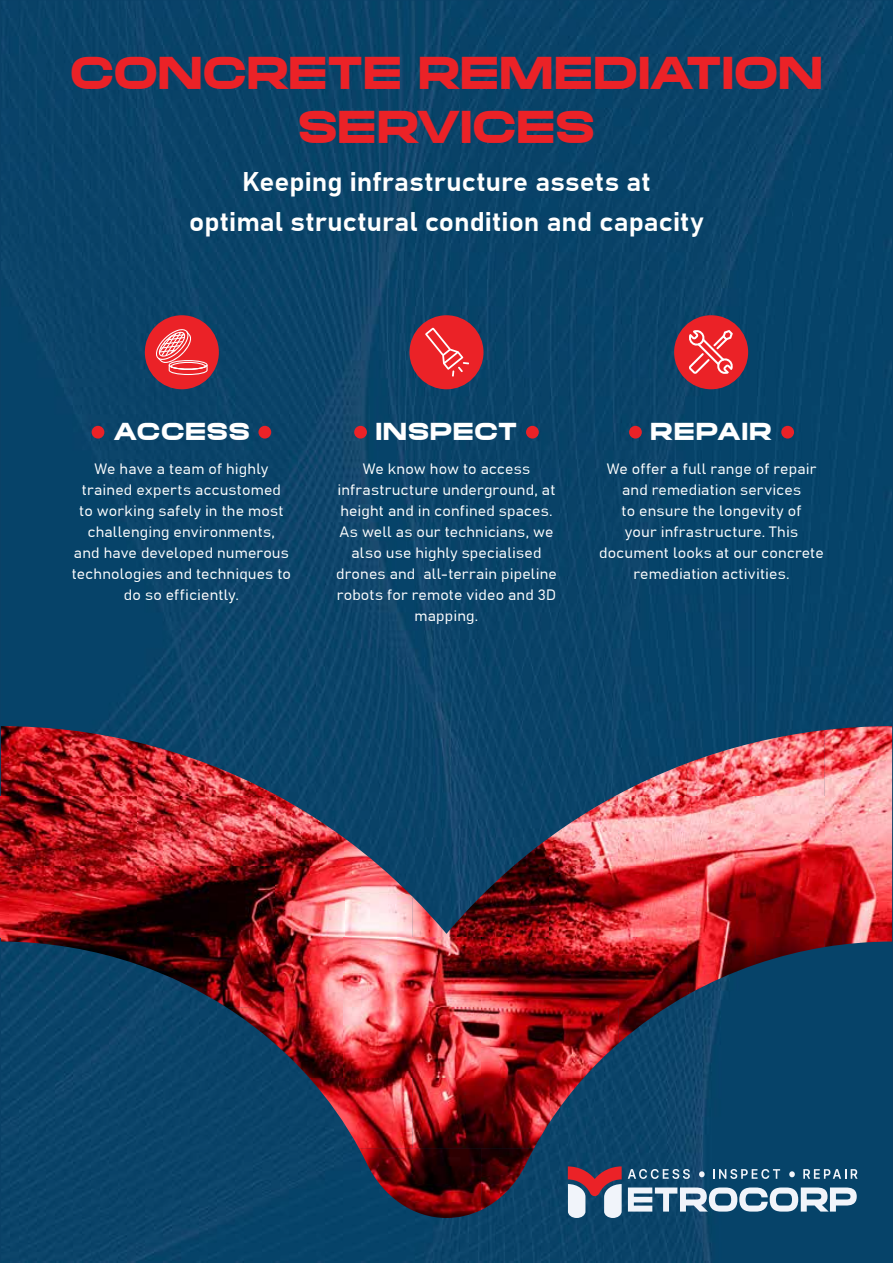
<style>
.page{position:relative;width:893px;height:1263px;background:#fff}
.page>*{position:absolute;margin:0;border:0;box-sizing:border-box;transform-origin:0 0}
.t1{font:700 45px/54px "Mortend";letter-spacing:-.02em;color:#eb2227;text-align:center}
.t2{font:700 27px/39.8px "Grandview";letter-spacing:.005em;color:#fff;text-align:center}
.t3{font:700 24px "Mortend";letter-spacing:.01em;color:#fff}
.t4{font:15px/21px "Grandview";letter-spacing:.01em;color:#fff;text-align:center}
</style>
<div class="page">
<img style="left:1px;top:0;width:891px;height:1262px">
<div style="left:92px;top:426px;width:12px;height:13px;background:#eb2227;border-radius:50%"></div>
<div style="left:258px;top:426px;width:13px;height:13px;background:#eb2227;border-radius:50%"></div>
<div style="left:354px;top:426px;width:13px;height:13px;background:#eb2227;border-radius:50%"></div>
<div style="left:526px;top:426px;width:13px;height:13px;background:#eb2227;border-radius:50%"></div>
<div style="left:629px;top:426px;width:13px;height:13px;background:#eb2227;border-radius:50%"></div>
<div style="left:781px;top:426px;width:13px;height:13px;background:#eb2227;border-radius:50%"></div>
<div style="left:145px;top:315px;width:74px;height:74px;background:#eb2227;border-radius:50%"></div>
<svg style="left:156px;top:329px;width:52px;height:46px"></svg>
<div style="left:409px;top:315px;width:74px;height:74px;background:#eb2227;border-radius:50%"></div>
<svg style="left:425px;top:327px;width:44px;height:50px"></svg>
<div style="left:674px;top:315px;width:74px;height:74px;background:#eb2227;border-radius:50%"></div>
<svg style="left:689px;top:330px;width:44px;height:44px"></svg>
<img style="left:1px;top:726px;width:137px;height:238px">
<img style="left:138px;top:742px;width:137px;height:266px">
<img style="left:275px;top:794px;width:69px;height:213px">
<img style="left:614px;top:763px;width:73px;height:33px">
<img style="left:687px;top:730px;width:137px;height:66px">
<img style="left:824px;top:726px;width:68px;height:221px">
<img style="left:344px;top:838px;width:69px;height:99px">
<img style="left:512px;top:796px;width:244px;height:71px">
<img style="left:756px;top:796px;width:69px;height:168px">
<img style="left:412px;top:867px;width:275px;height:70px">
<img style="left:687px;top:867px;width:69px;height:128px">
<img style="left:344px;top:937px;width:274px;height:70px">
<img style="left:618px;top:937px;width:69px;height:106px">
<img style="left:227px;top:1007px;width:392px;height:71px">
<img style="left:309px;top:1078px;width:241px;height:70px">
<img style="left:550px;top:1078px;width:34px;height:44px">
<img style="left:359px;top:1148px;width:122px;height:70px">
<img style="left:481px;top:1148px;width:53px;height:62px">
<svg style="left:628px;top:1169px;width:62px;height:10px"></svg>
<svg style="left:699px;top:1171px;width:6px;height:6px"></svg>
<svg style="left:713px;top:1169px;width:67px;height:10px"></svg>
<svg style="left:789px;top:1171px;width:6px;height:6px"></svg>
<svg style="left:803px;top:1169px;width:54px;height:10px"></svg>
<svg style="left:568px;top:1166px;width:54px;height:52px"></svg>
<svg style="left:628px;top:1187px;width:229px;height:24px"></svg>
<h1 class="t1" style="left:70px;top:51px;width:755px">CONCRETE REMEDIATION<br>SERVICES</h1>
<h2 class="t2" style="left:189px;top:161px;width:516px">Keeping infrastructure assets at<br>optimal structural condition and capacity</h2>
<h3 class="t3" style="left:113px;top:419px;width:139px">ACCESS</h3>
<p class="t4" style="left:72px;top:458px;width:221px">We have a team of highly trained experts accustomed<br>to working safely in the most challenging environments,<br>and have developed numerous technologies and techniques to do so efficiently.</p>
<h3 class="t3" style="left:375px;top:419px;width:144px">INSPECT</h3>
<p class="t4" style="left:336px;top:458px;width:222px">We know how to access infrastructure underground, at height and in confined spaces.<br>As well as our technicians, we also use highly specialised drones and all-terrain pipeline robots for remote video and 3D mapping.</p>
<h3 class="t3" style="left:650px;top:419px;width:124px">REPAIR</h3>
<p class="t4" style="left:599px;top:458px;width:226px">We offer a full range of repair and remediation services<br>to ensure the longevity of<br>your infrastructure. This document looks at our concrete remediation activities.</p>
</div>
